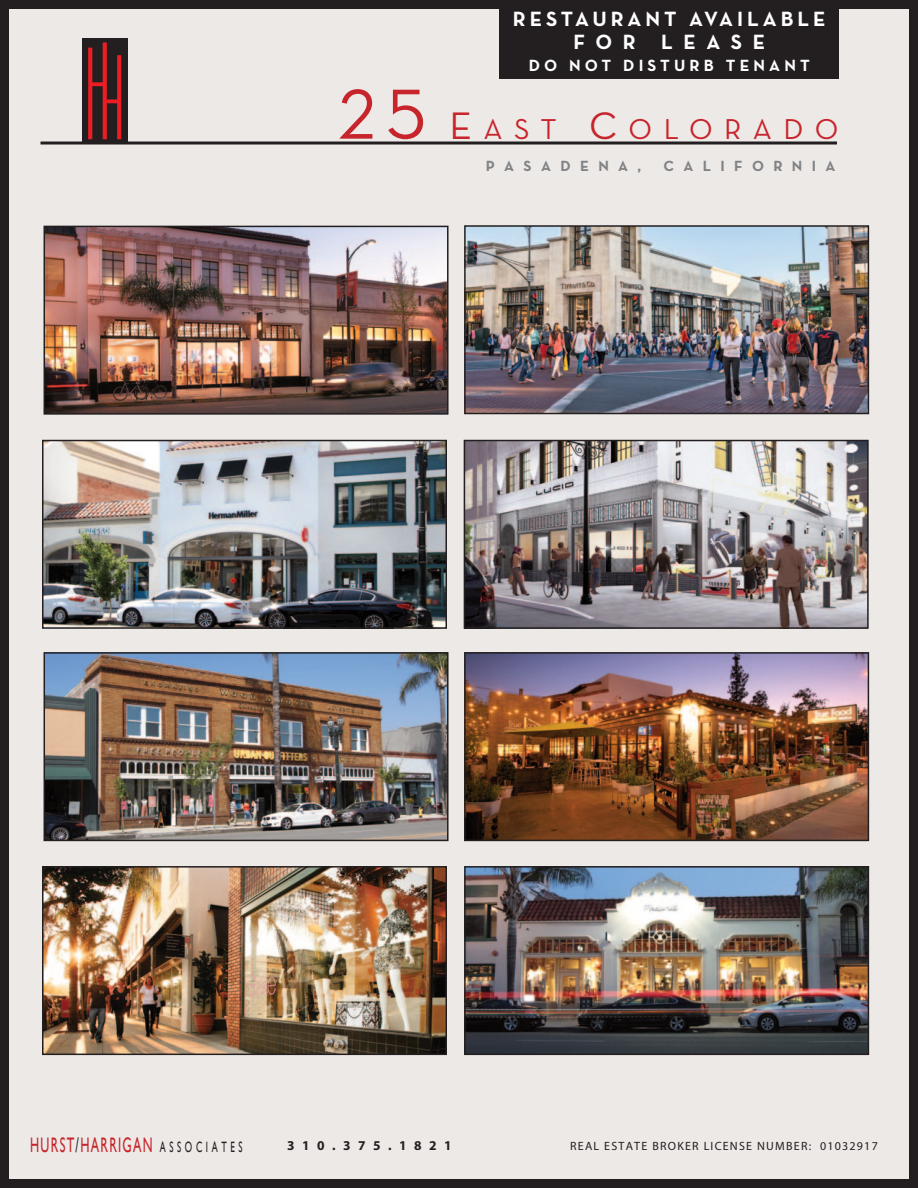
<style>
.page{position:relative;width:918px;height:1188px;background:#fff}
.page>*{position:absolute;margin:0;border:0;box-sizing:border-box;transform-origin:0 0}
.t1{font:29.25px "Neutra Text Book Alt";letter-spacing:.39em;color:#c8242b}
.t2{font:21px "Gill Sans";letter-spacing:.1em;color:#c8242b;scale:.6 1}
.t3{font:700 21px "Neutra Text";letter-spacing:.19em;color:#fff}
.t4{font:700 21px "Neutra Text";letter-spacing:.5em;color:#fff}
.t5{font:700 16.5px "Neutra Text";letter-spacing:.25em;color:#fff}
.t6{font:700 15px "Neutra Text";letter-spacing:.625em;color:#808285}
.t7{font:700 13.5px "Myriad Pro";letter-spacing:.555em;color:#231f20}
.t8{font:12px "Myriad Pro";letter-spacing:.105em;color:#231f20}
.s1{font-size:72px}
.s2{font-size:39px}
.s3{color:#231f20}
.s4{font-size:15px;color:#231f20}
</style>
<div class="page">
<div style="left:4px;top:4px;width:910px;height:1180px;background:#ece9e7"></div>
<div style="left:0;top:0;width:918px;height:1188px;border:9px solid #231f20"></div>
<div style="left:82px;top:38px;width:45px;height:104px;background:#231f20"></div>
<svg style="left:88px;top:43px;width:33px;height:96px"></svg>
<hr style="left:40px;top:142px;width:797px;height:3px;background:#231f20">
<img style="left:47px;top:229px;width:399px;height:183px">
<div style="left:44px;top:226px;width:405px;height:189px;border:2px solid #231f20"></div>
<img style="left:47px;top:655px;width:399px;height:183px">
<div style="left:44px;top:652px;width:405px;height:189px;border:2px solid #231f20"></div>
<img style="left:467px;top:228px;width:399px;height:183px">
<div style="left:464px;top:225px;width:405px;height:189px;border:2px solid #231f20"></div>
<img style="left:467px;top:443px;width:399px;height:183px">
<div style="left:464px;top:440px;width:405px;height:189px;border:2px solid #231f20"></div>
<img style="left:467px;top:655px;width:399px;height:183px">
<div style="left:464px;top:652px;width:405px;height:189px;border:2px solid #231f20"></div>
<img style="left:45px;top:443px;width:399px;height:183px">
<div style="left:42px;top:440px;width:405px;height:189px;border:2px solid #231f20"></div>
<img style="left:45px;top:869px;width:399px;height:183px">
<div style="left:42px;top:866px;width:405px;height:189px;border:2px solid #231f20"></div>
<img style="left:467px;top:869px;width:399px;height:183px">
<div style="left:464px;top:866px;width:405px;height:189px;border:2px solid #231f20"></div>
<div style="left:499px;top:4px;width:339px;height:74px;background:#231f20"></div>
<p class="t3" style="left:513px;top:11px;width:314px">RESTAURANT AVAILABLE</p>
<p class="t4" style="left:573px;top:34px;width:193px">FOR LEASE</p>
<p class="t5" style="left:529px;top:59px;width:283px">DO NOT DISTURB TENANT</p>
<p class="t1" style="left:338px;top:118px;width:502px"><span class="s1">25</span> <span class="s2">E</span>AST <span class="s2">C</span>OLORADO</p>
<p class="t6" style="left:486px;top:160px;width:157px">PASADENA,</p>
<p class="t6" style="left:663px;top:160px;width:174px">CALIFORNIA</p>
<p class="t2" style="left:30px;top:1133px;width:356px">HURST<span class="s3">/</span>HARRIGAN <span class="s4">A S S O C I A T E S</span></p>
<p class="t7" style="left:287px;top:1140px;width:166px">310.375.1821</p>
<p class="t8" style="left:570px;top:1141px;width:309px">REAL ESTATE BROKER LICENSE NUMBER: 01032917</p>
</div>
